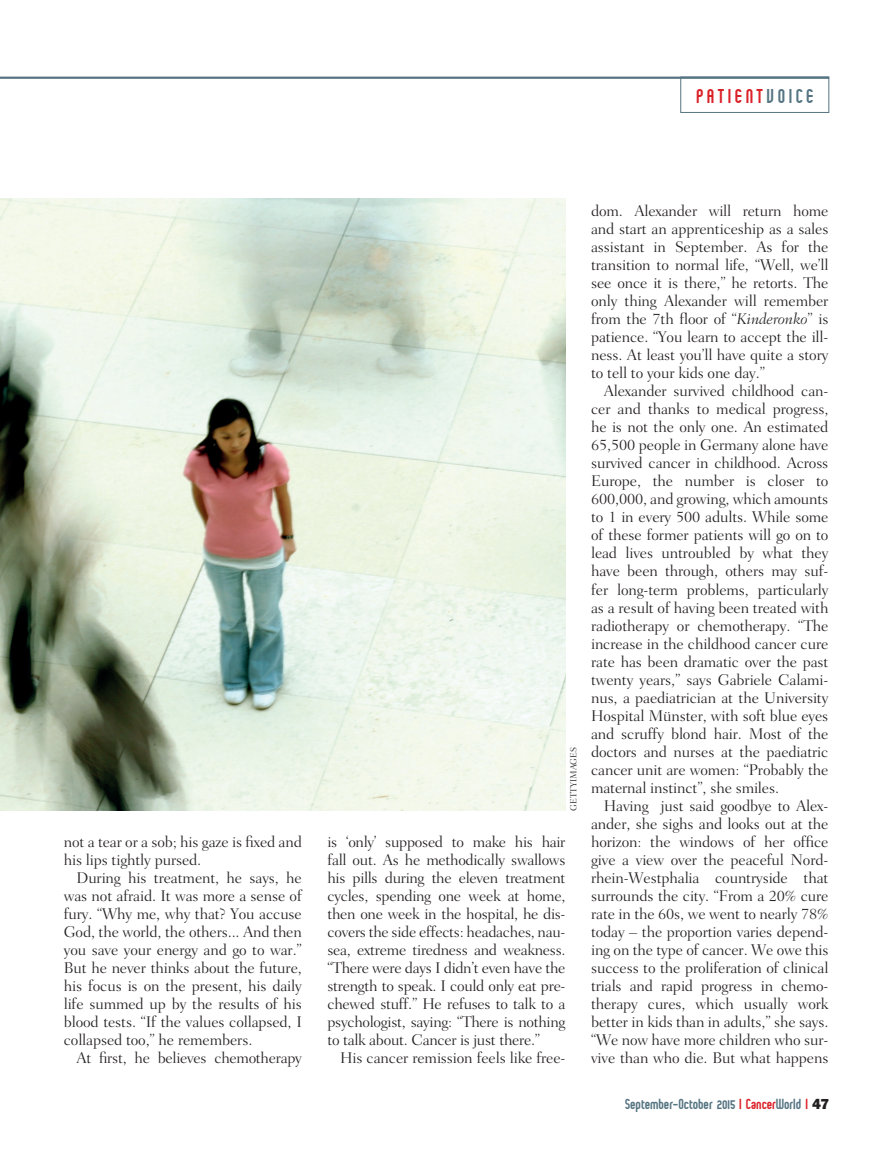
<style>
.page{position:relative;width:893px;height:1149px;background:#fff}
.page>*{position:absolute;margin:0;border:0;box-sizing:border-box;transform-origin:0 0}
.t1{font:22.5px "Engineered";letter-spacing:.16em;color:#da2128}
.t2{font:16.5px "Engineered";color:#557482}
.t3{font:300 15.75px/18px "Fairfield LH";letter-spacing:-.01em;color:#231f20;text-align:justify}
.t4{font:300 9px "Fairfield LH";color:#231f20}
.s1{color:#557482}
.s2{font-style:italic}
.s3{color:#da2128}
</style>
<div class="page">
<hr style="left:0;top:77px;width:829px;height:2px;background:#557482">
<div style="left:680px;top:77px;width:149px;height:36px;border:1px solid #557482"></div>
<img style="left:0;top:198px;width:566px;height:612px">
<h1 class="t1" style="left:696px;top:89px;width:119px">PATIENT<span class="s1">VOICE</span></h1>
<p class="t3" style="left:64px;top:832px;width:240px">not a tear or a sob; his gaze is fixed and his lips tightly pursed.</p>
<p class="t3" style="left:64px;top:868px;width:240px;text-indent:13px">During his treatment, he says, he was not afraid. It was more a sense of fury. “Why me, why that? You accuse God, the world, the others... And then you save your energy and go to war.” But he never thinks about the future, his focus is on the present, his daily life summed up by the results of his blood tests. “If the values collapsed, I collapsed too,” he remembers.</p>
<p class="t3" style="left:77px;top:1048px;width:227px">At first, he believes chemotherapy</p>
<p class="t4" style="left:568px;top:810px;width:65px;rotate:-90deg">GETTYIMAGES</p>
<p class="t3" style="left:327px;top:832px;width:240px">is ‘only’ supposed to make his hair fall out. As he methodically swallows his pills during the eleven treatment cycles, spending one week at home, then one week in the hospital, he dis&shy;covers the side effects: headaches, nau&shy;sea, extreme tiredness and weakness. “There were days I didn’t even have the strength to speak. I could only eat pre&shy;chewed stuff.” He refuses to talk to a psychologist, saying: “There is nothing to talk about. Cancer is just there.”</p>
<p class="t3" style="left:340px;top:1048px;width:227px">His cancer remission feels like free-</p>
<p class="t3" style="left:591px;top:202px;width:239px">dom. Alexander will return home and start an apprenticeship as a sales assistant in September. As for the transition to normal life, “Well, we’ll see once it is there,” he retorts. The only thing Alexander will remember from the 7th floor of “<span class="s2">Kinderonko</span>” is patience. “You learn to accept the ill&shy;ness. At least you’ll have quite a story to tell to your kids one day.”</p>
<p class="t3" style="left:591px;top:382px;width:239px;text-indent:13px">Alexander survived childhood can&shy;cer and thanks to medical progress, he is not the only one. An estimated 65,500 people in Germany alone have survived cancer in childhood. Across Europe, the number is closer to 600,000, and growing, which amounts to 1 in every 500 adults. While some of these former patients will go on to lead lives untroubled by what they have been through, others may suf&shy;fer long-term problems, particularly as a result of having been treated with radiotherapy or chemotherapy. “The increase in the childhood cancer cure rate has been dramatic over the past twenty years,” says Gabriele Calami&shy;nus, a paediatrician at the University Hospital Münster, with soft blue eyes and scruffy blond hair. Most of the doctors and nurses at the paediatric cancer unit are women: “Probably the maternal instinct”, she smiles.</p>
<p class="t3" style="left:591px;top:796px;width:239px;text-indent:13px">Having just said goodbye to Alex&shy;ander, she sighs and looks out at the horizon: the windows of her office give a view over the peaceful Nord&shy;rhein-Westphalia countryside that surrounds the city. “From a 20% cure rate in the 60s, we went to nearly 78% today – the proportion varies depend&shy;ing on the type of cancer. We owe this success to the proliferation of clinical trials and rapid progress in chemo&shy;therapy cures, which usually work better in kids than in adults,” she says. “We now have more children who sur&shy;vive than who die. But what happens</p>
<p class="t2" style="left:625px;top:1098px;width:205px">September-October 2015 <span class="s3">I Cancer</span>World <span class="s3">I</span> <sup>47</sup></p>
</div>
